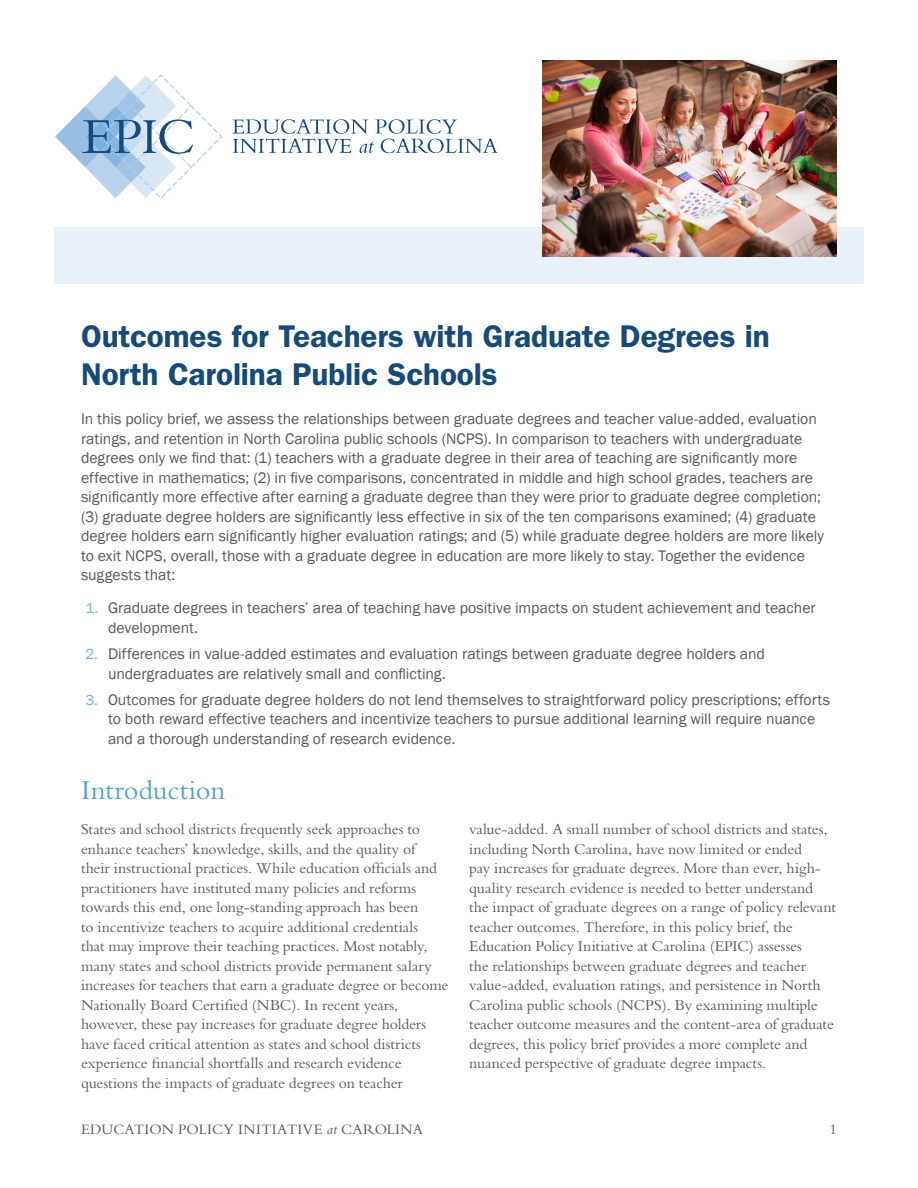
<style>
.page{position:relative;width:918px;height:1188px;background:#fff}
.page>*{position:absolute;margin:0;border:0;box-sizing:border-box;transform-origin:0 0}
.Bold_Header{font:600 31.5px/37.5px "Franklin Gothic";letter-spacing:-.005em;color:#144a7c}
.t1{font:28.5px "Bembo";color:#56a0d5}
.Body_Copy{font:15.75px/19.5px "Bembo";letter-spacing:-.005em;color:#57585a}
.t2{font:15.75px/19.5px "Franklin Gothic";color:#57585a}
.t3{font:15px "Bembo";letter-spacing:.015em;color:#57585a}
.s1{font-size:15px;color:#78afdc}
.s2{font-style:italic}
</style>
<div class="page">
<div style="left:54px;top:227px;width:810px;height:57px;background:#e8f0f8"></div>
<svg style="left:55px;top:74px;width:167px;height:124px"></svg>
<svg style="left:232px;top:119px;width:266px;height:34px"></svg>
<img style="left:542px;top:60px;width:295px;height:196px">
<p class="Bold_Header" style="left:81px;top:317px;width:690px">Outcomes for Teachers with Graduate Degrees in<br>North Carolina Public Schools</p>
<p class="t2" style="left:81px;top:410px;width:745px">In this policy brief, we assess the relationships between graduate degrees and teacher value-added, evaluation ratings, and retention in North Carolina public schools (NCPS). In comparison to teachers with undergraduate degrees only we find that: (1) teachers with a graduate degree in their area of teaching are significantly more effective in mathematics; (2) in five comparisons, concentrated in middle and high school grades, teachers are significantly more effective after earning a graduate degree than they were prior to graduate degree completion; (3) graduate degree holders are significantly less effective in six of the ten comparisons examined; (4) graduate degree holders earn significantly higher evaluation ratings; and (5) while graduate degree holders are more likely to exit NCPS, overall, those with a graduate degree in education are more likely to stay. Together the evidence suggests that:</p>
<p class="t2" style="left:108px;top:599px;width:709px;text-indent:-22px"><span class="s1">1.</span> Graduate degrees in teachers’ area of teaching have positive impacts on student achievement and teacher development.</p>
<p class="t2" style="left:108px;top:644px;width:659px;text-indent:-22px"><span class="s1">2.</span> Differences in value-added estimates and evaluation ratings between graduate degree holders and undergraduates are relatively small and conflicting.</p>
<p class="t2" style="left:108px;top:690px;width:724px;text-indent:-22px"><span class="s1">3.</span> Outcomes for graduate degree holders do not lend themselves to straightforward policy prescriptions; efforts to both reward effective teachers and incentivize teachers to pursue additional learning will require nuance and a thorough understanding of research evidence.</p>
<h1 class="t1" style="left:81px;top:774px;width:146px">Introduction</h1>
<p class="Body_Copy" style="left:81px;top:819px;width:369px">States and school districts frequently seek approaches to enhance teachers’ knowledge, skills, and the quality of<br>their instructional practices. While education officials and practitioners have instituted many policies and reforms towards this end, one long-standing approach has been<br>to incentivize teachers to acquire additional credentials<br>that may improve their teaching practices. Most notably, many states and school districts provide permanent salary increases for teachers that earn a graduate degree or become Nationally Board Certified (NBC). In recent years, however, these pay increases for graduate degree holders have faced critical attention as states and school districts experience financial shortfalls and research evidence questions the impacts of graduate degrees on teacher</p>
<p class="Body_Copy" style="left:469px;top:819px;width:368px">value-added. A small number of school districts and states, including North Carolina, have now limited or ended<br>pay increases for graduate degrees. More than ever, high&shy;quality research evidence is needed to better understand the impact of graduate degrees on a range of policy relevant teacher outcomes. Therefore, in this policy brief, the Education Policy Initiative at Carolina (EPIC) assesses<br>the relationships between graduate degrees and teacher value-added, evaluation ratings, and persistence in North Carolina public schools (NCPS). By examining multiple teacher outcome measures and the content-area of graduate degrees, this policy brief provides a more complete and nuanced perspective of graduate degree impacts.</p>
<p class="t3" style="left:81px;top:1121px;width:344px">EDUCATION POLICY INITIATIVE <span class="s2">at</span> CAROLINA</p>
<p class="t3" style="left:830px;top:1121px;width:9px">1</p>
</div>
